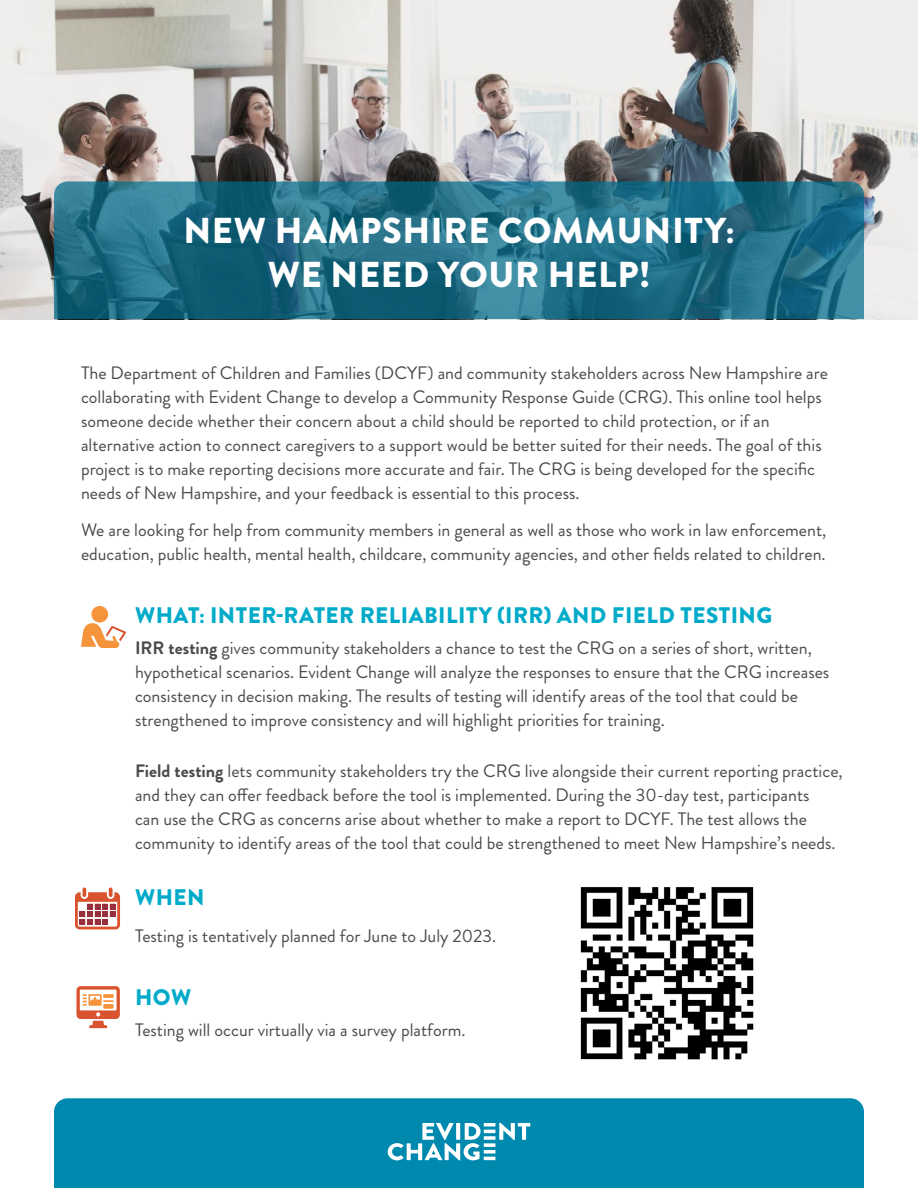
<style>
.page{position:relative;width:918px;height:1188px;background:#fff}
.page>*{position:absolute;margin:0;border:0;box-sizing:border-box;transform-origin:0 0}
.t1{font:900 36px/43.5px "Brandon Grotesque";letter-spacing:.02em;color:#fff;text-align:center}
.t2{font:900 22.5px "Brandon Grotesque";letter-spacing:.02em;color:#00abc9}
.t3{font:18px/24px "Brandon Grotesque";color:#4b4b4e}
.s1{font-weight:700}
</style>
<div class="page">
<img style="left:0;top:0;width:918px;height:319px">
<div style="left:54px;top:1098px;width:810px;height:90px;background:#0089ae"></div>
<svg style="left:388px;top:1123px;width:142px;height:37px"></svg>
<svg style="left:54px;top:182px;width:810px;height:137px;background:#216e85"></svg>
<svg style="left:76px;top:986px;width:44px;height:42px"></svg>
<svg style="left:81px;top:623px;width:45px;height:25px"></svg>
<div style="left:91px;top:606px;width:17px;height:17px;background:#f6943c;border-radius:50%"></div>
<svg style="left:75px;top:887px;width:45px;height:42px"></svg>
<img style="left:580px;top:887px;width:174px;height:173px">
<h1 class="t1" style="left:183px;top:210px;width:553px">NEW HAMPSHIRE COMMUNITY:<br>WE NEED YOUR HELP!</h1>
<p class="t3" style="left:81px;top:361px;width:748px">The Department of Children and Families (DCYF) and community stakeholders across New Hampshire are collaborating with Evident Change to develop a Community Response Guide (CRG). This online tool helps someone decide whether their concern about a child should be reported to child protection, or if an alternative action to connect caregivers to a support would be better suited for their needs. The goal of this project is to make reporting decisions more accurate and fair. The CRG is being developed for the specific needs of New Hampshire, and your feedback is essential to this process.</p>
<p class="t3" style="left:81px;top:519px;width:747px">We are looking for help from community members in general as well as those who work in law enforcement, education, public health, mental health, childcare, community agencies, and other fields related to children.</p>
<p class="t2" style="left:135px;top:600px;width:639px">WHAT: INTER-RATER RELIABILITY (IRR) AND FIELD TESTING</p>
<p class="t3" style="left:135px;top:636px;width:696px"><span class="s1">IRR testing</span> gives community stakeholders a chance to test the CRG on a series of short, written, hypothetical scenarios. Evident Change will analyze the responses to ensure that the CRG increases consistency in decision making. The results of testing will identify areas of the tool that could be strengthened to improve consistency and will highlight priorities for training.</p>
<p class="t3" style="left:135px;top:759px;width:709px"><span class="s1">Field testing</span> lets community stakeholders try the CRG live alongside their current reporting practice, and they can offer feedback before the tool is implemented. During the 30-day test, participants<br>can use the CRG as concerns arise about whether to make a report to DCYF. The test allows the community to identify areas of the tool that could be strengthened to meet New Hampshire’s needs.</p>
<p class="t2" style="left:135px;top:882px;width:71px">WHEN</p>
<p class="t3" style="left:135px;top:924px;width:363px">Testing is tentatively planned for June to July 2023.</p>
<p class="t2" style="left:135px;top:982px;width:58px">HOW</p>
<p class="t3" style="left:135px;top:1018px;width:332px">Testing will occur virtually via a survey platform.</p>
</div>
